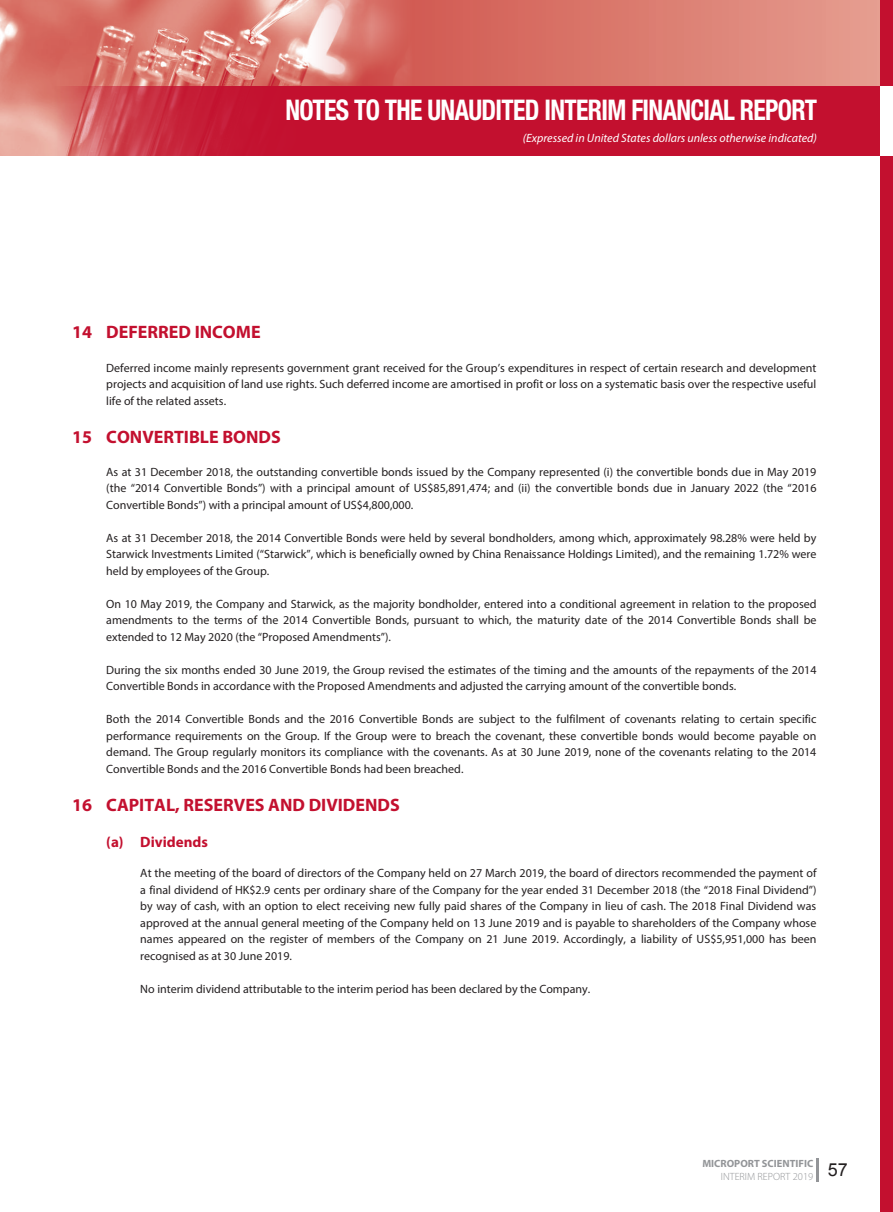
<style>
.page{position:relative;width:893px;height:1212px;background:#fff}
.page>*{position:absolute;margin:0;border:0;box-sizing:border-box;transform-origin:0 0}
.t1{font:700 condensed 28.5px "Helvetica Neue LT Std";color:#fff;scale:.9 1}
.t2{font:700 18px "Myriad Pro";color:#c3102f}
.t3{font:700 15px "Myriad Pro";color:#c3102f}
.t4{font:12px/16.5px "Myriad Pro";color:#231f20;text-align:justify}
.t5{font:italic 12px "Myriad Pro";color:#fff}
.t6{font:300 10.5px/13.2px "Myriad Pro";color:#939598}
.t7{font:700 10.5px "Myriad Pro";color:#939598}
.s1{font-weight:700}
</style>
<div class="page">
<svg style="left:0;top:0;width:880px;height:87px"></svg>
<svg style="left:1px;top:87px;width:879px;height:69px;fill:#c3102f"></svg>
<div style="left:880px;top:0;width:13px;height:1212px;background:#c3102f"></div>
<div style="left:880px;top:87px;width:13px;height:69px;background:#fff"></div>
<hr style="left:816px;top:1158px;width:3px;height:23px;background:#939598">
<h1 class="t1" style="left:285px;top:93px;width:31px">NOTES</h1>
<h1 class="t1" style="left:354px;top:93px;width:97px">TOTHE UNAUDITED</h1>
<h1 class="t1" style="left:544px;top:93px;width:14px">INTERIM</h1>
<h1 class="t1" style="left:631px;top:93px;width:14px">FINANCIAL</h1>
<h1 class="t1" style="left:740px;top:93px;width:15px">REPORT</h1>
<p class="t5" style="left:523px;top:131px;width:296px">(Expressed in United States dollars unless otherwise indicated)</p>
<h2 class="t2" style="left:72px;top:320px;width:154px">14 DEFERRED INCOM</h2>
<h2 class="t2" style="left:251px;top:320px;width:11px">E</h2>
<p class="t4" style="left:106px;top:359px;width:712px">Deferred income mainly represents government grant received for the Group’s expenditures in respect of certain research and development projects and acquisition of land use rights. Such deferred income are amortised in profit or loss on a systematic basis over the respective useful life of the related assets.</p>
<h2 class="t2" style="left:72px;top:425px;width:210px">15 CONVERTIBLE BONDS</h2>
<p class="t4" style="left:106px;top:463px;width:712px">As at 31 December 2018, the outstanding convertible bonds issued by the Company represented (i) the convertible bonds due in May 2019 (the “2014 Convertible Bonds”) with a principal amount of US$85,891,474; and (ii) the convertible bonds due in January 2022 (the “2016<br>Convertible Bonds”) with a principal amount of US$4,800,000.</p>
<p class="t4" style="left:106px;top:529px;width:712px">As at 31 December 2018, the 2014 Convertible Bonds were held by several bondholders, among which, approximately 98.28% were held by Starwick Investments Limited (“Starwick”, which is beneficially owned by China Renaissance Holdings Limited), and the remaining 1.72% were held by employees of the Group.</p>
<p class="t4" style="left:106px;top:595px;width:712px">On 10 May 2019, the Company and Starwick, as the majority bondholder, entered into a conditional agreement in relation to the proposed amendments to the terms of the 2014 Convertible Bonds, pursuant to which, the maturity date of the 2014 Convertible Bonds shall be extended to 12 May 2020 (the “Proposed Amendments”).</p>
<p class="t4" style="left:106px;top:661px;width:712px">During the six months ended 30 June 2019, the Group revised the estimates of the timing and the amounts of the repayments of the 2014<br>Convertible Bonds in accordance with the Proposed Amendments and adjusted the carrying amount of the convertible bonds.</p>
<p class="t4" style="left:106px;top:711px;width:712px">Both the 2014 Convertible Bonds and the 2016 Convertible Bonds are subject to the fulfilment of covenants relating to certain specific performance requirements on the Group. If the Group were to breach the covenant, these convertible bonds would become payable on demand. The Group regularly monitors its compliance with the covenants. As at 30 June 2019, none of the covenants relating to the 2014<br>Convertible Bonds and the 2016 Convertible Bonds had been breached.</p>
<h2 class="t2" style="left:72px;top:793px;width:329px">16 CAPITAL, RESERVES AND DIVIDENDS</h2>
<p class="t3" style="left:106px;top:832px;width:103px">(A) DIVIDENDS</p>
<p class="t4" style="left:140px;top:864px;width:678px">At the meeting of the board of directors of the Company held on 27 March 2019, the board of directors recommended the payment of a final dividend of HK$2.9 cents per ordinary share of the Company for the year ended 31 December 2018 (the “2018 Final Dividend”) by way of cash, with an option to elect receiving new fully paid shares of the Company in lieu of cash. The 2018 Final Dividend was approved at the annual general meeting of the Company held on 13 June 2019 and is payable to shareholders of the Company whose names appeared on the register of members of the Company on 21 June 2019. Accordingly, a liability of US$5,951,000 has been recognised as at 30 June 2019.</p>
<p class="t4" style="left:140px;top:980px;width:452px">No interim dividend attributable to the interim period has been declared by the Company.</p>
<p class="t7" style="left:702px;top:1156px;width:33px">MICROPO</p>
<p class="t6" style="left:721px;top:1156px;width:128px;text-indent:27px"><span class="s1">RT SCIENTIFIC<br></span>INTERI M REPORT 2019 <sup>57</sup></p>
</div>
